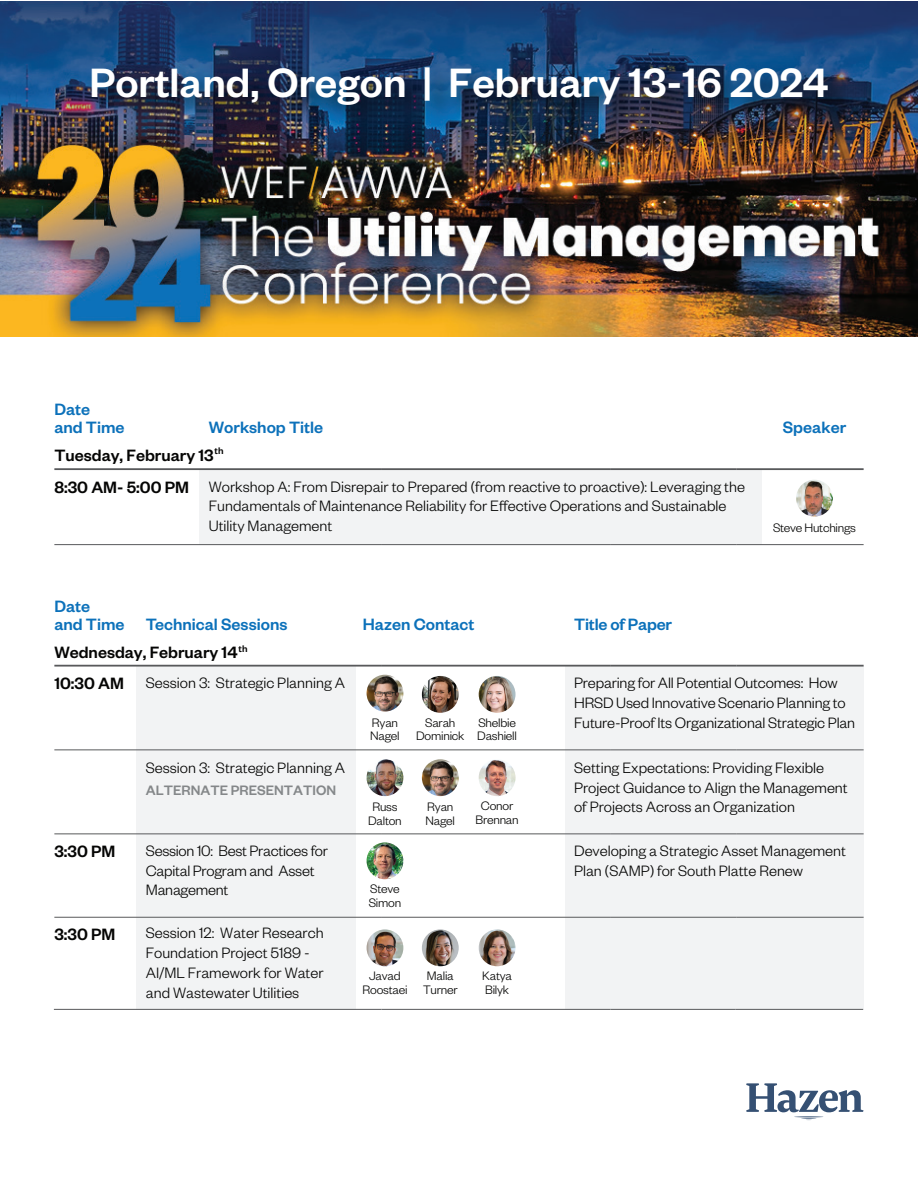
<style>
.page{position:relative;width:918px;height:1188px;background:#fff}
.page>*{position:absolute;margin:0;border:0;box-sizing:border-box;transform-origin:0 0}
.t1{font:500 45px "Founders Grotesk";color:#fff}
.t2{font:500 18px/18px "Founders Grotesk";color:#0c71ba}
.t3{font:500 18px "Founders Grotesk";color:#050504}
.t4{font:300 16.5px/19.8px "Founders Grotesk";color:#050504}
.t5{font:500 15px "Founders Grotesk";color:#848789}
.t6{font:300 13.5px/13.5px "Founders Grotesk";letter-spacing:-.015em;color:#050504}
.t7{font:500 10.5px "Founders Grotesk";color:#050504}
</style>
<div class="page">
<img style="left:0;top:1px;width:918px;height:335px">
<div style="left:565px;top:666px;width:299px;height:343px;background:#f2f3f4"></div>
<div style="left:136px;top:666px;width:219px;height:343px;background:#f2f3f4"></div>
<hr style="left:736px;top:665px;width:128px;height:2px;background:#58595b">
<hr style="left:54px;top:665px;width:328px;height:2px;background:#58595b">
<hr style="left:382px;top:665px;width:229px;height:2px;background:#58595b">
<hr style="left:611px;top:665px;width:125px;height:2px;background:#58595b">
<hr style="left:54px;top:749px;width:328px;height:1px;background:#58595b">
<hr style="left:382px;top:749px;width:229px;height:1px;background:#58595b">
<hr style="left:611px;top:749px;width:125px;height:1px;background:#58595b">
<hr style="left:736px;top:749px;width:128px;height:1px;background:#58595b">
<hr style="left:54px;top:833px;width:328px;height:1px;background:#58595b">
<hr style="left:382px;top:833px;width:229px;height:1px;background:#58595b">
<hr style="left:611px;top:833px;width:125px;height:1px;background:#58595b">
<hr style="left:736px;top:833px;width:128px;height:1px;background:#58595b">
<img style="left:367px;top:675px;width:36px;height:37px;border-radius:18px">
<img style="left:422px;top:676px;width:37px;height:37px;border-radius:18px">
<img style="left:479px;top:676px;width:37px;height:37px;border-radius:18px">
<img style="left:367px;top:842px;width:36px;height:37px;border-radius:18px">
<hr style="left:54px;top:917px;width:328px;height:1px;background:#58595b">
<hr style="left:382px;top:917px;width:229px;height:1px;background:#58595b">
<hr style="left:611px;top:917px;width:125px;height:1px;background:#58595b">
<hr style="left:736px;top:917px;width:128px;height:1px;background:#58595b">
<img style="left:36px;top:48px;width:867px;height:91px">
<img style="left:367px;top:929px;width:36px;height:37px;border-radius:18px">
<img style="left:422px;top:929px;width:37px;height:37px;border-radius:18px">
<img style="left:479px;top:929px;width:37px;height:37px;border-radius:18px">
<div style="left:199px;top:469px;width:562px;height:76px;background:#f2f3f4"></div>
<hr style="left:736px;top:468px;width:128px;height:2px;background:#58595b">
<hr style="left:54px;top:468px;width:328px;height:2px;background:#58595b">
<hr style="left:382px;top:468px;width:229px;height:2px;background:#58595b">
<hr style="left:611px;top:468px;width:125px;height:2px;background:#58595b">
<img style="left:796px;top:480px;width:37px;height:37px;border-radius:18px">
<hr style="left:54px;top:544px;width:328px;height:1px;background:#58595b">
<hr style="left:382px;top:544px;width:229px;height:1px;background:#58595b">
<hr style="left:611px;top:544px;width:125px;height:1px;background:#58595b">
<hr style="left:736px;top:544px;width:128px;height:1px;background:#58595b">
<hr style="left:54px;top:1009px;width:327px;height:1px;background:#58595b">
<hr style="left:381px;top:1009px;width:229px;height:1px;background:#58595b">
<hr style="left:610px;top:1009px;width:126px;height:1px;background:#58595b">
<hr style="left:736px;top:1009px;width:127px;height:1px;background:#58595b">
<img style="left:422px;top:759px;width:37px;height:37px;border-radius:18px">
<img style="left:367px;top:759px;width:36px;height:37px;border-radius:18px">
<img style="left:479px;top:759px;width:37px;height:37px;border-radius:18px">
<svg style="left:746px;top:1083px;width:118px;height:37px"></svg>
<h1 class="t1" style="left:90px;top:54px;width:740px">Portland, Oregon | February 13-16 2024</h1>
<p class="t2" style="left:54px;top:400px;width:72px">Date<br>and Time</p>
<p class="t2" style="left:209px;top:418px;width:116px">Workshop Title</p>
<p class="t7" style="left:215px;top:444px;width:10px">th</p>
<p class="t3" style="left:54px;top:444px;width:161px">Tuesday, February 13</p>
<p class="t4" style="left:209px;top:476px;width:538px">Workshop A: From Disrepair to Prepared (from reactive to proactive): Leveraging the<br>Fundamentals of Maintenance Reliability for Effective Operations and Sustainable<br>Utility Management</p>
<p class="t3" style="left:54px;top:476px;width:136px">8:30 AM- 5:00 PM</p>
<p class="t2" style="left:54px;top:596px;width:72px">Date<br>and Time</p>
<p class="t2" style="left:146px;top:614px;width:143px">Technical Sessions</p>
<p class="t2" style="left:363px;top:614px;width:113px">Hazen Contact</p>
<p class="t2" style="left:574px;top:614px;width:99px">Title of Paper</p>
<p class="t3" style="left:54px;top:641px;width:195px">Wednesday, February 14<sup>th</sup></p>
<p class="t2" style="left:783px;top:418px;width:65px">Speaker</p>
<p class="t6" style="left:773px;top:520px;width:85px">Steve Hutchings</p>
<p class="t3" style="left:54px;top:672px;width:71px">10:30 AM</p>
<p class="t4" style="left:146px;top:672px;width:201px">Session 3: Strategic Planning A</p>
<p class="t4" style="left:574px;top:672px;width:283px">Preparing for All Potential Outcomes: How<br>HRSD Used Innovative Scenario Planning to<br>Future-Proof Its Organizational Strategic Plan</p>
<p class="t6" style="left:370px;top:715px;width:31px">Ryan<br>Nagel</p>
<p class="t6" style="left:416px;top:715px;width:50px;text-align:center">Sarah<br>Dominick</p>
<p class="t6" style="left:477px;top:715px;width:41px">Shelbie<br>Dashiell</p>
<p class="t4" style="left:146px;top:757px;width:201px">Session 3: Strategic Planning A</p>
<p class="t4" style="left:574px;top:757px;width:275px">Setting Expectations: Providing Flexible<br>Project Guidance to Align the Management</p>
<p class="t6" style="left:372px;top:800px;width:27px">Russ</p>
<p class="t4" style="left:574px;top:796px;width:222px">of Projects Across an Organization</p>
<p class="t6" style="left:368px;top:813px;width:35px">Dalton</p>
<p class="t5" style="left:146px;top:781px;width:192px">ALTERNATE PRESENTATION</p>
<p class="t6" style="left:475px;top:798px;width:45px;text-align:center">Conor<br>Brennan</p>
<p class="t6" style="left:426px;top:800px;width:31px">Ryan<br>Nagel</p>
<p class="t3" style="left:54px;top:840px;width:62px">3:30 PM</p>
<p class="t4" style="left:146px;top:840px;width:184px">Session 10: Best Practices for<br>Capital Program and Asset<br>Management</p>
<p class="t4" style="left:574px;top:840px;width:273px">Developing a Strategic Asset Management<br>Plan (SAMP) for South Platte Renew</p>
<p class="t6" style="left:369px;top:882px;width:34px">Steve<br>Simon</p>
<p class="t3" style="left:54px;top:923px;width:62px">3:30 PM</p>
<p class="t4" style="left:146px;top:922px;width:179px">Session 12: Water Research<br>Foundation Project 5189 -<br>AI/ML Framework for Water and Wastewater Utilities</p>
<p class="t6" style="left:362px;top:969px;width:47px;text-align:center">Javad<br>Roostaei</p>
<p class="t6" style="left:423px;top:969px;width:36px">Malia<br>Turner</p>
<p class="t6" style="left:482px;top:969px;width:31px">Katya<br>Bilyk</p>
</div>
